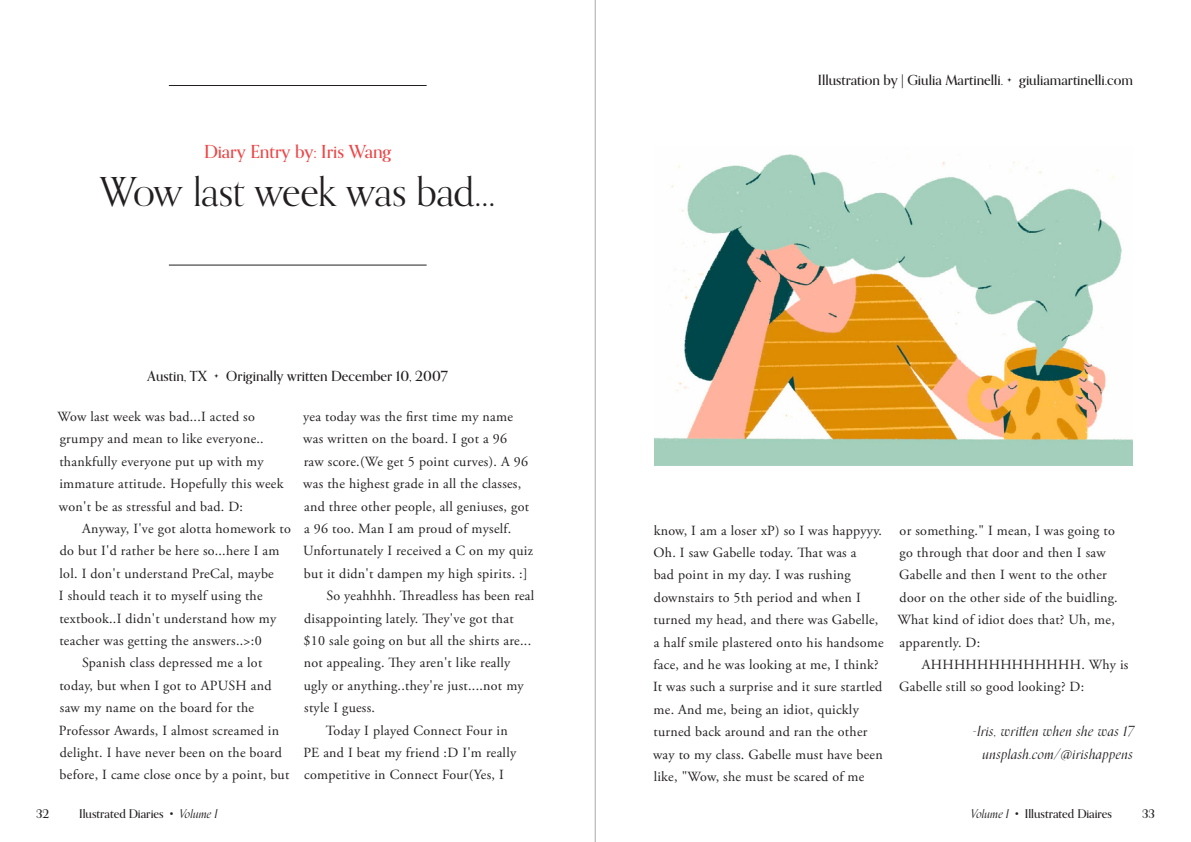
<style>
.page{position:relative;width:1191px;height:842px;background:#fff}
.page>*{position:absolute;margin:0;border:0;box-sizing:border-box;transform-origin:0 0}
.Title{font:40px "Orpheus Pro";letter-spacing:-.02em;color:#231f20}
.Author_Red{font:500 18px "Orpheus Pro";color:#ee4647}
.Body_Paragraph{font:14px/22.4px "Adobe Garamond Pro";letter-spacing:.02em;color:#231f20}
.Location___Date{font:500 14px "Orpheus Pro";color:#231f20}
.Author-Italic{font:italic 14px "Orpheus Pro";letter-spacing:.02em;color:#231f20}
.t1{font:500 12px "Orpheus Pro";color:#231f20}
.s1{font-weight:400;font-style:italic}
</style>
<div class="page">
<hr style="left:594px;top:0;width:2px;height:842px;background:#a8a9ad">
<hr style="left:169px;top:265px;width:257px;height:1px;background:#231f20">
<hr style="left:169px;top:85px;width:257px;height:1px;background:#231f20">
<img style="left:654px;top:154px;width:478px;height:312px">
<p class="Author_Red" style="left:204px;top:140px;width:189px">Diary Entry by: Iris Wang</p>
<p class="Title" style="left:100px;top:166px;width:397px">Wow last week was bad…</p>
<p class="Location___Date" style="left:148px;top:368px;width:302px">Austin, TX • Originally written December 10, 2007</p>
<p class="Body_Paragraph" style="left:303px;top:406px;width:231px">yea today was the first time my name was written on the board. I got a 96<br>raw score.(We get 5 point curves). A 96 was the highest grade in all the classes, and three other people, all geniuses, got a 96 too. Man I am proud of myself.<br>Unfortunately I received a C on my quiz but it didn't dampen my high spirits. :]</p>
<p class="Body_Paragraph" style="left:303px;top:585px;width:232px;text-indent:23px">So yeahhhh. Threadless has been real disappointing lately. They've got that $10 sale going on but all the shirts are... not appealing. They aren't like really ugly or anything..they're just....not my style I guess.</p>
<p class="Body_Paragraph" style="left:303px;top:719px;width:214px;text-indent:22px">Today I played Connect Four in<br>PE and I beat my friend :D I'm really competitive in Connect Four(Yes, I</p>
<p class="Body_Paragraph" style="left:57px;top:406px;width:227px">Wow last week was bad...I acted so grumpy and mean to like everyone.. thankfully everyone put up with my immature attitude. Hopefully this week won't be as stressful and bad. D:</p>
<p class="Body_Paragraph" style="left:59px;top:518px;width:233px;text-indent:23px">Anyway, I've got alotta homework to do but I'd rather be here so...here I am lol. I don't understand PreCal, maybe<br>I should teach it to myself using the textbook..I didn't understand how my teacher was getting the answers..&gt;:0</p>
<p class="Body_Paragraph" style="left:59px;top:652px;width:232px;text-indent:23px">Spanish class depressed me a lot today, but when I got to APUSH and saw my name on the board for the Professor Awards, I almost screamed in delight. I have never been on the board before, I came close once by a point, but</p>
<p class="Location___Date" style="left:818px;top:71px;width:316px">Illustration by | Giulia Martinelli. • giuliamartinelli.com</p>
<p class="Body_Paragraph" style="left:653px;top:519px;width:230px">know, I am a loser xP) so I was happyyy.</p>
<p class="Body_Paragraph" style="left:653px;top:542px;width:232px">Oh. I saw Gabelle today. That was a<br>bad point in my day. I was rushing downstairs to 5th period and when I turned my head, and there was Gabelle, a half smile plastered onto his handsome face, and he was looking at me, I think?<br>It was such a surprise and it sure startled me. And me, being an idiot, quickly turned back around and ran the other way to my class. Gabelle must have been like, "Wow, she must be scared of me</p>
<p class="Body_Paragraph" style="left:897px;top:519px;width:222px">or something." I mean, I was going to go through that door and then I saw<br>Gabelle and then I went to the other door on the other side of the buidling.<br>What kind of idiot does that? Uh, me, apparently. D:</p>
<p class="Body_Paragraph" style="left:899px;top:654px;width:231px;text-indent:23px">AHHHHHHHHHHHHH. Why is<br>Gabelle still so good looking? D:</p>
<p class="Author-Italic" style="left:972px;top:720px;width:163px">-Iris, written when she was 17</p>
<p class="Author-Italic" style="left:982px;top:743px;width:152px">unsplash.com/@irishappens</p>
<p class="t1" style="left:36px;top:806px;width:15px">32</p>
<p class="t1" style="left:79px;top:806px;width:140px">Ilustrated Diaries • <span class="s1">Volume I</span></p>
<p class="t1" style="left:970px;top:806px;width:143px"><span class="s1">Volume I</span> • Illustrated Diaires</p>
<p class="t1" style="left:1142px;top:806px;width:14px">33</p>
</div>
